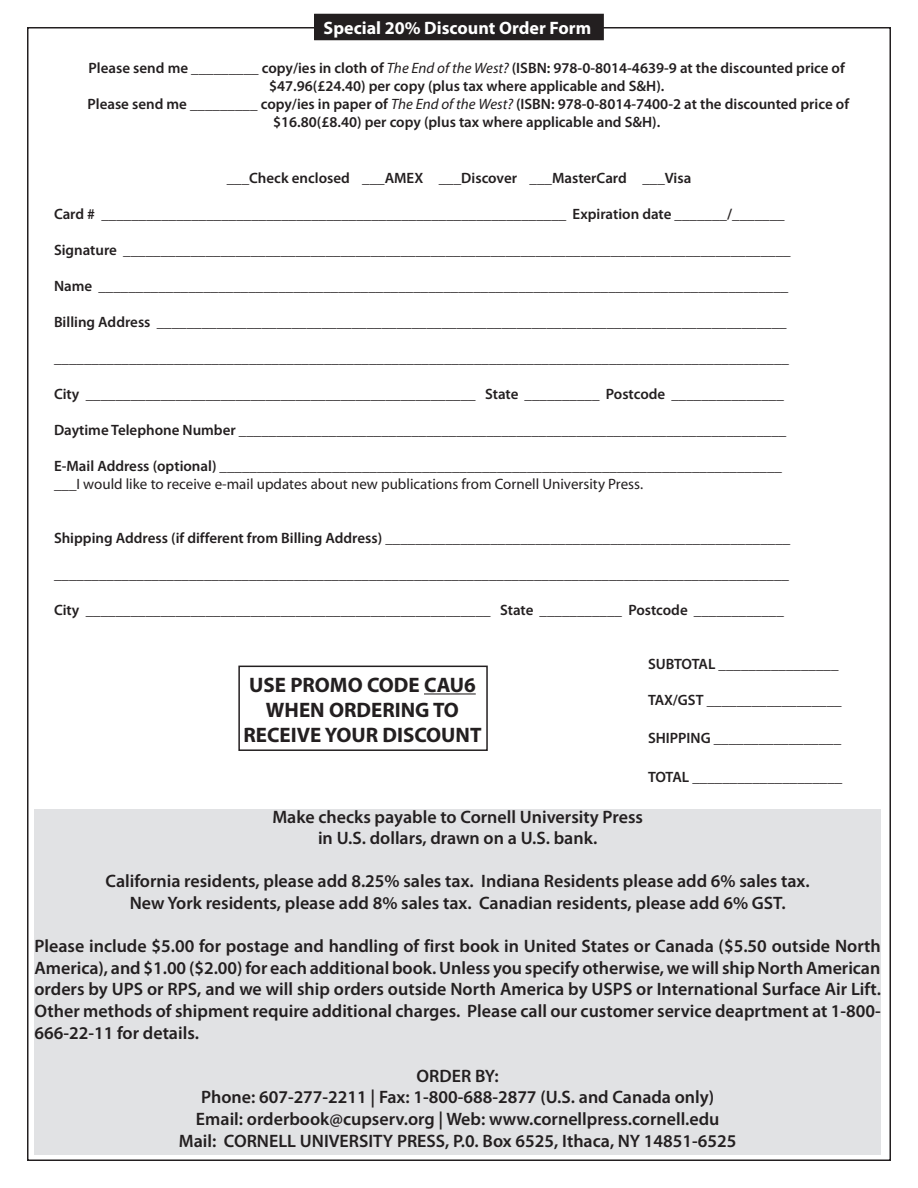
<style>
.page{position:relative;width:918px;height:1188px;background:#fff}
.page>*{position:absolute;margin:0;border:0;box-sizing:border-box;transform-origin:0 0}
.Orderline{font:700 21px/25.2px "Myriad Pro";color:#231f20;text-align:center}
.Orderline-2{font:600 18px/21.6px "Myriad Pro";color:#231f20;text-align:justify}
.t1{font:700 18px "Myriad Pro";color:#fff}
.Orderline-3{font:600 15px "Myriad Pro";color:#231f20}
.Orderline-4{font:15px "Myriad";color:#231f20}
.s1{font-weight:400;font-style:italic}
.s2{font-family:"Myriad Pro";font-weight:600}
</style>
<div class="page">
<div style="left:34px;top:809px;width:847px;height:346px;background:#e1e2e4"></div>
<hr style="left:424px;top:693px;width:52px;height:1px;background:#231f20">
<div style="left:315px;top:14px;width:288px;height:26px;background:#231f20"></div>
<div style="left:238px;top:666px;width:250px;height:85px;border:2px solid #231f20"></div>
<p class="t1" style="left:324px;top:16px;width:269px">Special 20% Discount Order Form</p>
<p class="Orderline-3" style="left:89px;top:58px;width:758px">Please send me _________ copy/ies in cloth of <span class="s1">The End of the West?</span> (ISBN: 978-0-8014-4639-9 at the discounted price of</p>
<p class="Orderline-3" style="left:269px;top:76px;width:397px">$47.96(£24.40) per copy (plus tax where applicable and S&amp;H).</p>
<p class="Orderline-3" style="left:88px;top:94px;width:763px">Please send me _________ copy/ies in paper of <span class="s1">The End of the West?</span> (ISBN: 978-0-8014-7400-2 at the discounted price of</p>
<p class="Orderline-3" style="left:273px;top:112px;width:389px">$16.80(£8.40) per copy (plus tax where applicable and S&amp;H).</p>
<p class="Orderline-3" style="left:227px;top:168px;width:466px">___Check enclosed ___AMEX ___Discover ___MasterCard ___Visa</p>
<p class="Orderline-3" style="left:54px;top:204px;width:732px">Card # ______________________________________________________________ Expiration date _______/_______</p>
<p class="Orderline-3" style="left:54px;top:240px;width:738px">Signature _________________________________________________________________________________________</p>
<p class="Orderline-3" style="left:54px;top:276px;width:736px">Name ____________________________________________________________________________________________</p>
<p class="Orderline-3" style="left:54px;top:312px;width:734px">Billing Address ____________________________________________________________________________________</p>
<p class="Orderline-3" style="left:54px;top:348px;width:736px">__________________________________________________________________________________________________</p>
<p class="Orderline-3" style="left:54px;top:384px;width:731px">City ____________________________________________________ State __________ Postcode _______________</p>
<p class="Orderline-3" style="left:54px;top:420px;width:734px">Daytime Telephone Number _________________________________________________________________________</p>
<p class="Orderline-3" style="left:54px;top:456px;width:730px">E-Mail Address (optional) ___________________________________________________________________________</p>
<p class="Orderline-4" style="left:54px;top:476px;width:591px"><span class="s2">___</span>I would like to receive e-mail updates about new publications from Cornell University Press.</p>
<p class="Orderline-3" style="left:54px;top:528px;width:738px">Shipping Address (if different from Billing Address) ______________________________________________________</p>
<p class="Orderline-3" style="left:54px;top:564px;width:736px">__________________________________________________________________________________________________</p>
<p class="Orderline-3" style="left:54px;top:600px;width:731px">City ______________________________________________________ State ___________ Postcode ____________</p>
<p class="Orderline" style="left:249px;top:672px;width:228px">USE PROMO CODE CAU6<br>WHEN ORDERING TO</p>
<p class="Orderline" style="left:243px;top:722px;width:240px">RECEIVE YOUR DISCOUNT</p>
<p class="Orderline-3" style="left:648px;top:654px;width:192px">SUBTOTAL ________________</p>
<p class="Orderline-3" style="left:648px;top:690px;width:195px">TAX/GST __________________</p>
<p class="Orderline-3" style="left:648px;top:728px;width:195px">SHIPPING _________________</p>
<p class="Orderline-3" style="left:648px;top:768px;width:196px">TOTAL ____________________</p>
<p class="Orderline-2" style="left:272px;top:805px;width:372px">Make checks payable to Cornell University Press</p>
<p class="Orderline-2" style="left:318px;top:827px;width:281px">in U.S. dollars, drawn on a U.S. bank.</p>
<p class="Orderline-2" style="left:106px;top:870px;width:706px">California residents, please add 8.25% sales tax. Indiana Residents please add 6% sales tax.</p>
<p class="Orderline-2" style="left:130px;top:892px;width:657px">New York residents, please add 8% sales tax. Canadian residents, please add 6% GST.</p>
<p class="Orderline-2" style="left:34px;top:935px;width:848px">Please include $5.00 for postage and handling of first book in United States or Canada ($5.50 outside North America), and $1.00 ($2.00) for each additional book. Unless you specify otherwise, we will ship North American orders by UPS or RPS, and we will ship orders outside North America by USPS or International Surface Air Lift.<br>Other methods of shipment require additional charges. Please call our customer service deaprtment at 1-800- 666-22-11 for details.</p>
<p class="Orderline-2" style="left:417px;top:1065px;width:84px">ORDER BY:</p>
<p class="Orderline-2" style="left:201px;top:1086px;width:515px">Phone: 607-277-2211 | Fax: 1-800-688-2877 (U.S. and Canada only)</p>
<p class="Orderline-2" style="left:179px;top:1108px;width:559px;text-align:center">Email: orderbook@cupserv.org | Web: www.cornellpress.cornell.edu<br>Mail: CORNELL UNIVERSITY PRESS, P.0. Box 6525, Ithaca, NY 14851-6525</p>
</div>
